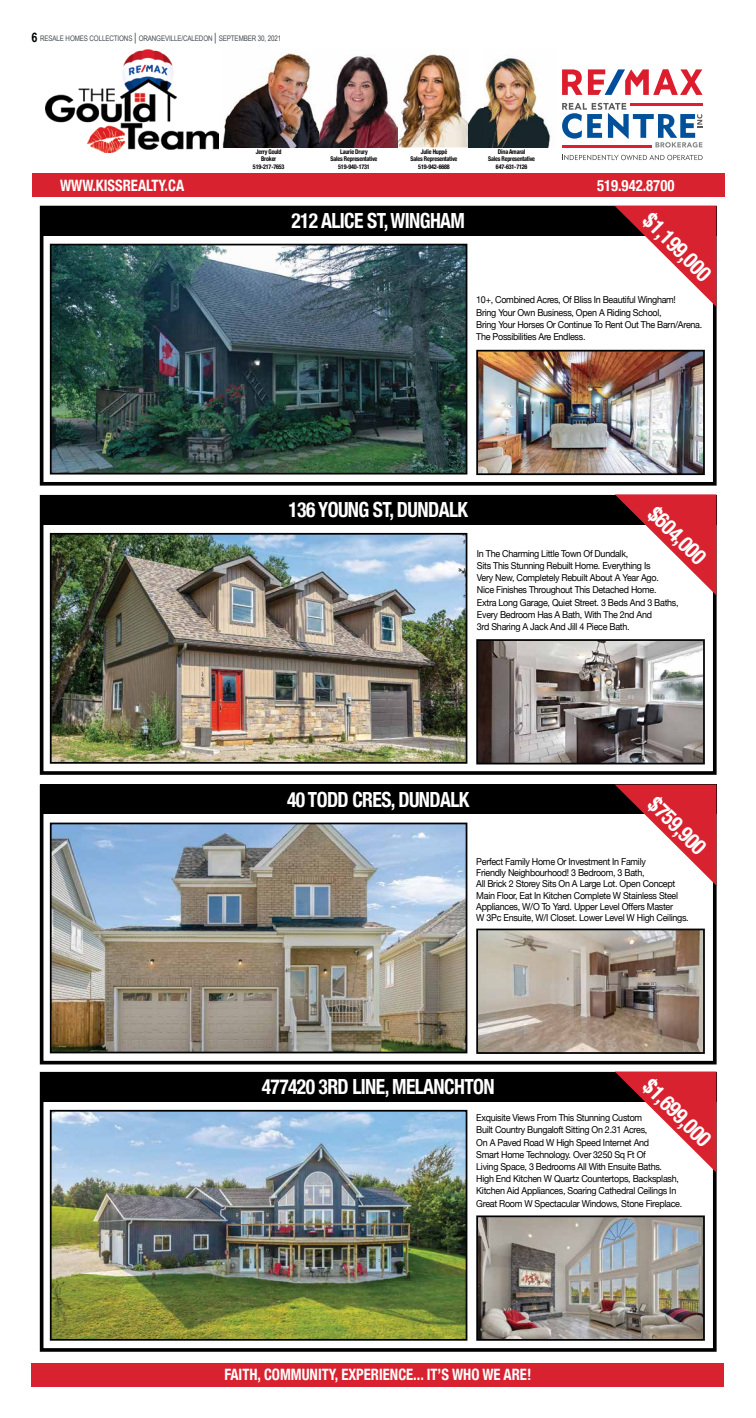
<style>
.page{position:relative;width:756px;height:1418px;background:#fff}
.page>*{position:absolute;margin:0;border:0;box-sizing:border-box;transform-origin:0 0}
.t1{font:700 condensed 21.88px "Helvetica Neue";color:#fff;scale:.93 1}
.t2{font:700 condensed 20.91px "Helvetica Neue";letter-spacing:-.03em;color:#fff;scale:.94 1}
.t3{font:700 condensed 15.66px "Helvetica Neue";color:#fff;scale:.94 1}
.t4{font:9.54px/12.2px "Helvetica Neue";letter-spacing:-.03em;color:#000;scale:.94 1}
.t5{font:7.61px "Arial Narrow";letter-spacing:-.015em;color:#42494f}
.t6{font:700 condensed 6.48px/7.4px "Helvetica Neue";letter-spacing:-.03em;color:#000;text-align:center;scale:.94 1}
.s1{font-weight:700;font-size:13.12px;color:#000}
.s2{font-size:11.46px}
</style>
<div class="page">
<div style="left:32px;top:173px;width:692px;height:24px;background:#d8222f"></div>
<svg style="left:562px;top:155px;width:141px;height:5px"></svg>
<svg style="left:562px;top:103px;width:141px;height:44px"></svg>
<hr style="left:630px;top:103px;width:72px;height:2px;background:#df1e2f">
<hr style="left:562px;top:145px;width:89px;height:3px;background:#df1e2f">
<svg style="left:562px;top:69px;width:141px;height:26px"></svg>
<img style="left:46px;top:49px;width:172px;height:103px">
<img style="left:397px;top:54px;width:72px;height:93px">
<img style="left:469px;top:58px;width:82px;height:89px">
<img style="left:222px;top:53px;width:97px;height:94px">
<img style="left:319px;top:55px;width:78px;height:92px">
<div style="left:31px;top:1362px;width:693px;height:24px;background:#d8222f"></div>
<div style="left:40px;top:206px;width:677px;height:279px;border:4px solid #000"></div>
<div style="left:40px;top:206px;width:677px;height:29px;background:#000"></div>
<img style="left:53px;top:247px;width:411px;height:224px">
<div style="left:50px;top:244px;width:417px;height:230px;border:2px solid #000"></div>
<img style="left:479px;top:353px;width:223px;height:119px">
<div style="left:476px;top:350px;width:229px;height:125px;border:2px solid #000"></div>
<div style="left:40px;top:495px;width:677px;height:280px;border:4px solid #000"></div>
<div style="left:40px;top:495px;width:677px;height:29px;background:#000"></div>
<img style="left:53px;top:536px;width:411px;height:224px">
<div style="left:50px;top:533px;width:417px;height:230px;border:2px solid #000"></div>
<img style="left:479px;top:642px;width:223px;height:119px">
<div style="left:476px;top:639px;width:229px;height:125px;border:2px solid #000"></div>
<div style="left:40px;top:784px;width:677px;height:280px;border:4px solid #000"></div>
<div style="left:40px;top:784px;width:677px;height:30px;background:#000"></div>
<img style="left:53px;top:825px;width:411px;height:225px">
<div style="left:50px;top:822px;width:417px;height:231px;border:2px solid #000"></div>
<img style="left:479px;top:931px;width:223px;height:120px">
<div style="left:476px;top:928px;width:229px;height:126px;border:2px solid #000"></div>
<div style="left:40px;top:1072px;width:677px;height:279px;border:4px solid #000"></div>
<div style="left:40px;top:1072px;width:677px;height:29px;background:#000"></div>
<img style="left:53px;top:1112px;width:411px;height:225px">
<div style="left:50px;top:1109px;width:417px;height:231px;border:2px solid #000"></div>
<img style="left:479px;top:1218px;width:223px;height:119px">
<div style="left:476px;top:1215px;width:229px;height:125px;border:2px solid #000"></div>
<svg style="left:615px;top:206px;width:101px;height:101px"></svg>
<svg style="left:615px;top:494px;width:101px;height:101px"></svg>
<svg style="left:615px;top:784px;width:101px;height:101px"></svg>
<svg style="left:615px;top:1071px;width:101px;height:101px"></svg>
<p class="t5" style="left:32px;top:33px;width:251px"><span class="s1">6</span> RESALE HOMES COLLECTIONS <span class="s2">|</span> ORANGEVILLE/CALEDON <span class="s2">|</span> SEPTEMBER 30, 2021</p>
<p class="t6" style="left:253px;top:148px;width:35px">Jerry Gould<br>Broker<br>519-217-7653</p>
<p class="t6" style="left:331px;top:148px;width:51px">Laurie Drury<br>Sales Representative<br>519-940-1731</p>
<p class="t6" style="left:411px;top:148px;width:51px">Julie Huppé<br>Sales Representative<br>519-942-6688</p>
<p class="t6" style="left:488px;top:148px;width:51px">Dina Amaral<br>Sales Representative<br>647-631-7126</p>
<h3 class="t3" style="left:60px;top:173px;width:134px">WWW.KISSREALTY.CA</h3>
<h3 class="t3" style="left:597px;top:173px;width:84px">519.942.8700</h3>
<h2 class="t2" style="left:291px;top:203px;width:186px">212 ALICE ST, WINGHAM</h2>
<h1 class="t1" style="left:660px;top:204px;width:93px;rotate:45deg">$1,199,000</h1>
<p class="t4" style="left:476px;top:294px;width:242px">10+, Combined Acres, Of Bliss In Beautiful Wingham!<br>Bring Your Own Business, Open A Riding School,<br>Bring Your Horses Or Continue To Rent Out The Barn/Arena.<br>The Possibilities Are Endless.</p>
<h2 class="t2" style="left:288px;top:492px;width:192px">136 YOUNG ST, DUNDALK</h2>
<h1 class="t1" style="left:665px;top:497px;width:78px;rotate:45deg">$604,000</h1>
<p class="t4" style="left:477px;top:548px;width:216px">In The Charming Little Town Of Dundalk,<br>Sits This Stunning Rebuilt Home. Everything Is<br>Very New, Completely Rebuilt About A Year Ago.<br>Nice Finishes Throughout This Detached Home.<br>Extra Long Garage, Quiet Street. 3 Beds And 3 Baths, Every Bedroom Has A Bath, With The 2nd And<br>3rd Sharing A Jack And Jill 4 Piece Bath.</p>
<h2 class="t2" style="left:287px;top:782px;width:196px">40 TODD CRES, DUNDALK</h2>
<h1 class="t1" style="left:665px;top:787px;width:78px;rotate:45deg">$759,900</h1>
<p class="t4" style="left:476px;top:856px;width:227px;line-height:11.3px">Perfect Family Home Or Investment In Family<br>Friendly Neighbourhood! 3 Bedroom, 3 Bath,<br>All Brick 2 Storey Sits On A Large Lot. Open Concept Main Floor, Eat In Kitchen Complete W Stainless Steel Appliances, W/O To Yard. Upper Level Offers Master<br>W 3Pc Ensuite, W/I Closet. Lower Level W High Ceilings.</p>
<h1 class="t1" style="left:660px;top:1069px;width:93px;rotate:45deg">$1,699,000</h1>
<h2 class="t2" style="left:262px;top:1069px;width:249px">477420 3RD LINE, MELANCHTON</h2>
<p class="t4" style="left:476px;top:1112px;width:221px">Exquisite Views From This Stunning Custom<br>Built Country Bungaloft Sitting On 2.31 Acres,<br>On A Paved Road W High Speed Internet And<br>Smart Home Technology. Over 3250 Sq Ft Of<br>Living Space, 3 Bedrooms All With Ensuite Baths.<br>High End Kitchen W Quartz Countertops, Backsplash, Kitchen Aid Appliances, Soaring Cathedral Ceilings In Great Room W Spectacular Windows, Stone Fireplace.</p>
<h3 class="t3" style="left:224px;top:1360px;width:328px">FAITH, COMMUNITY, EXPERIENCE... IT’S WHO WE ARE!</h3>
</div>
